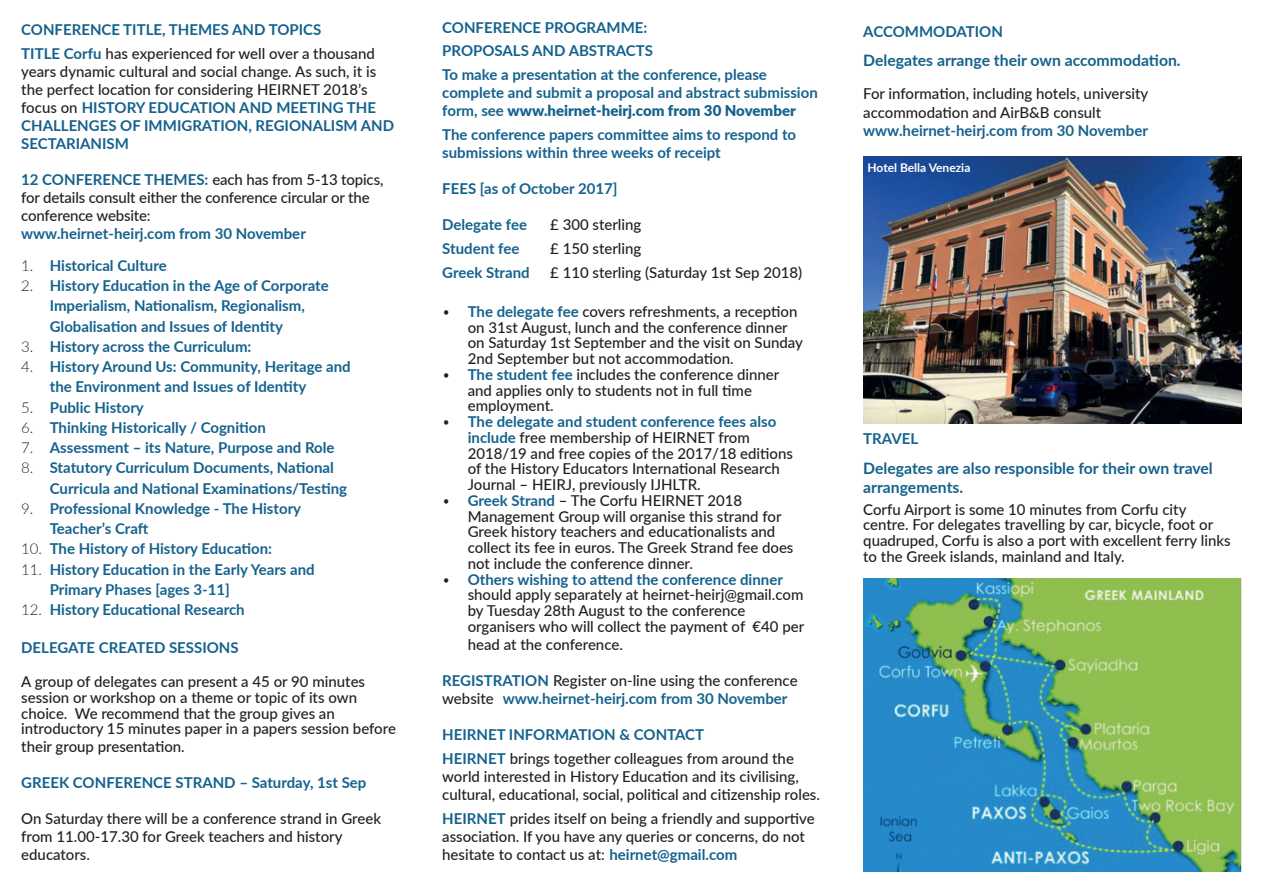
<style>
.page{position:relative;width:1263px;height:893px;background:#fff}
.page>*{position:absolute;margin:0;border:0;box-sizing:border-box;transform-origin:0 0}
.t1{font:700 15.75px/18.9px "Lato";color:#15628e}
.t2{font:500 15px/15.8px "Lato";color:#231f20}
.t3{font:700 15px/20.2px "Lato";color:#15628e}
.t4{font:700 12px "Lato";color:#fff}
.s1{font-weight:500;color:#231f20}
.s2{font-weight:700;color:#15628e}
.s3{font-weight:300;color:#231f20}
.s4{font-weight:900}
.s5{font-weight:300}
</style>
<div class="page">
<img style="left:863px;top:578px;width:379px;height:294px">
<img style="left:863px;top:156px;width:379px;height:267px">
<p class="t3" style="left:21px;top:16px;width:355px;line-height:24px">CONFERENCE TITLE, THEMES AND TOPICS<br>TITLE Corfu <span class="s1">has experienced for well over a thousand</span></p>
<p class="t2" style="left:21px;top:61px;width:374px;line-height:18px">years dynamic cultural and social change. As such, it is the perfect location for considering HEIRNET 2018’s focus on <span class="s2">HISTORY EDUCATION AND MEETING THE CHALLENGES OF IMMIGRATION, REGIONALISM AND SECTARIANISM</span></p>
<p class="t2" style="left:21px;top:169px;width:364px;line-height:18px"><span class="s2">12 CONFERENCE THEMES:</span> each has from 5-13 topics, for details consult either the conference circular or the conference website:</p>
<p class="t3" style="left:21px;top:222px;width:286px">www.heirnet-heirj.com from 30 November</p>
<p class="t3" style="left:21px;top:255px;width:147px"><span class="s3">1.</span> Historical Culture</p>
<p class="t3" style="left:50px;top:275px;width:280px;text-indent:-29px"><span class="s3">2.</span> History Education in the Age of Corporate<br>Imperialism, Nationalism, Regionalism,<br>Globalisation and Issues of Identity</p>
<p class="t3" style="left:21px;top:336px;width:232px"><span class="s3">3.</span> History across the Curriculum:</p>
<p class="t3" style="left:50px;top:356px;width:302px;text-indent:-29px"><span class="s3">4.</span> History Around Us: Community, Heritage and the Environment and Issues of Identity</p>
<p class="t3" style="left:21px;top:396px;width:124px"><span class="s3">5.</span> Public History</p>
<p class="t3" style="left:21px;top:417px;width:246px"><span class="s3">6.</span> Thinking Historically / Cognition</p>
<p class="t3" style="left:21px;top:437px;width:315px"><span class="s3">7.</span> Assessment – its Nature, Purpose and Role</p>
<p class="t3" style="left:50px;top:457px;width:299px;text-indent:-29px"><span class="s3">8.</span> Statutory Curriculum Documents, National<br>Curricula and National Examinations/Testing</p>
<p class="t3" style="left:50px;top:498px;width:253px;text-indent:-29px"><span class="s3">9.</span> Professional Knowledge - The History<br>Teacher’s Craft</p>
<p class="t3" style="left:21px;top:538px;width:252px"><span class="s3">10.</span> The History of History Education:</p>
<p class="t3" style="left:50px;top:558px;width:266px;text-indent:-29px"><span class="s3">11.</span> History Education in the Early Years and<br>Primary Phases [ages 3-11]</p>
<p class="t3" style="left:21px;top:599px;width:225px"><span class="s3">12.</span> History Educational Research</p>
<p class="t3" style="left:21px;top:637px;width:219px">DELEGATE CREATED SESSIONS</p>
<p class="t2" style="left:21px;top:673px;width:376px">A group of delegates can present a 45 or 90 minutes session or workshop on a theme or topic of its own choice. We recommend that the group gives an introductory 15 minutes paper in a papers session before</p>
<p class="t2" style="left:21px;top:738px;width:165px">their group presentation.</p>
<p class="t3" style="left:21px;top:772px;width:347px">GREEK CONFERENCE STRAND – Saturday, 1st Sep</p>
<p class="t2" style="left:21px;top:809px;width:361px;line-height:18px">On Saturday there will be a conference strand in Greek from 11.00-17.30 for Greek teachers and history educators.</p>
<p class="t3" style="left:442px;top:16px;width:212px;line-height:22.5px">CONFERENCE PROGRAMME:<br>PROPOSALS AND ABSTRACTS</p>
<p class="t3" style="left:442px;top:65px;width:377px;line-height:18px">To make a presentation at the conference, please complete and submit a proposal and abstract submission form, see <span class="s4">www.heirnet-heirj.com from 30 November</span></p>
<p class="t3" style="left:442px;top:125px;width:355px;line-height:18px">The conference papers committee aims to respond to submissions within three weeks of receipt</p>
<p class="t3" style="left:442px;top:178px;width:177px">FEES [as of October 2017]</p>
<p class="t3" style="left:442px;top:214px;width:86px">Delegate fee</p>
<p class="t2" style="left:550px;top:216px;width:93px">£ 300 sterling</p>
<p class="t3" style="left:442px;top:238px;width:79px">Student fee</p>
<p class="t2" style="left:550px;top:240px;width:93px">£ 150 sterling</p>
<p class="t3" style="left:442px;top:262px;width:89px">Greek Strand</p>
<p class="t2" style="left:550px;top:264px;width:253px">£ 110 sterling (Saturday 1st Sep 2018)</p>
<p class="t2" style="left:468px;top:303px;width:337px;text-indent:-26px"><span class="s5">•</span> <span class="s2">The delegate fee</span> covers refreshments, a reception on 31st August, lunch and the conference dinner on Saturday 1st September and the visit on Sunday 2nd September but not accommodation.</p>
<p class="t2" style="left:468px;top:366px;width:313px;text-indent:-26px"><span class="s5">•</span> <span class="s2">The student fee</span> includes the conference dinner and applies only to students not in full time employment.</p>
<p class="t2" style="left:468px;top:413px;width:327px;text-indent:-25px"><span class="s5">•</span> <span class="s2">The delegate and student conference fees also include</span> free membership of HEIRNET from 2018/19 and free copies of the 2017/18 editions of the History Educators International Research Journal – HEIRJ, previously IJHLTR.</p>
<p class="t2" style="left:468px;top:492px;width:327px;text-indent:-26px"><span class="s5">•</span> <span class="s2">Greek Strand</span> – The Corfu HEIRNET 2018<br>Management Group will organise this strand for Greek history teachers and educationalists and collect its fee in euros. The Greek Strand fee does not include the conference dinner.</p>
<p class="t2" style="left:468px;top:571px;width:338px;text-indent:-26px"><span class="s5">•</span> <span class="s2">Others wishing to attend the conference dinner </span>should apply separately at heirnet-heirj@gmail.com by Tuesday 28th August to the conference organisers who will collect the payment of €40 per</p>
<p class="t2" style="left:468px;top:636px;width:157px">head at the conference.</p>
<p class="t3" style="left:442px;top:671px;width:357px;line-height:18px">REGISTRATION <span class="s1">Register on-line using the conference website</span> www.heirnet-heirj.com from 30 November</p>
<p class="t2" style="left:442px;top:722px;width:353px;line-height:24px"><span class="s2">HEIRNET INFORMATION &amp; CONTACT<br>HEIRNET</span> brings together colleagues from around the</p>
<p class="t2" style="left:442px;top:767px;width:379px;line-height:18px">world interested in History Education and its civilising, cultural, educational, social, political and citizenship roles.</p>
<p class="t2" style="left:442px;top:809px;width:374px;line-height:18px"><span class="s2">HEIRNET</span> prides itself on being a friendly and supportive association. If you have any queries or concerns, do not hesitate to contact us at: <span class="s2">heirnet@gmail.com</span></p>
<p class="t3" style="left:863px;top:21px;width:141px">ACCOMMODATION</p>
<p class="t1" style="left:863px;top:50px;width:319px">Delegates arrange their own accommodation.</p>
<p class="t2" style="left:863px;top:83px;width:287px;line-height:19.8px">For information, including hotels, university accommodation and AirB&amp;B consult</p>
<p class="t3" style="left:863px;top:120px;width:286px">www.heirnet-heirj.com from 30 November</p>
<p class="t4" style="left:867px;top:159px;width:104px">Hotel Bella Venezia</p>
<p class="t3" style="left:863px;top:427px;width:57px">TRAVEL</p>
<p class="t1" style="left:863px;top:458px;width:351px">Delegates are also responsible for their own travel arrangements.</p>
<p class="t2" style="left:863px;top:501px;width:369px">Corfu Airport is some 10 minutes from Corfu city centre. For delegates travelling by car, bicycle, foot or quadruped, Corfu is also a port with excellent ferry links to the Greek islands, mainland and Italy.</p>
</div>
